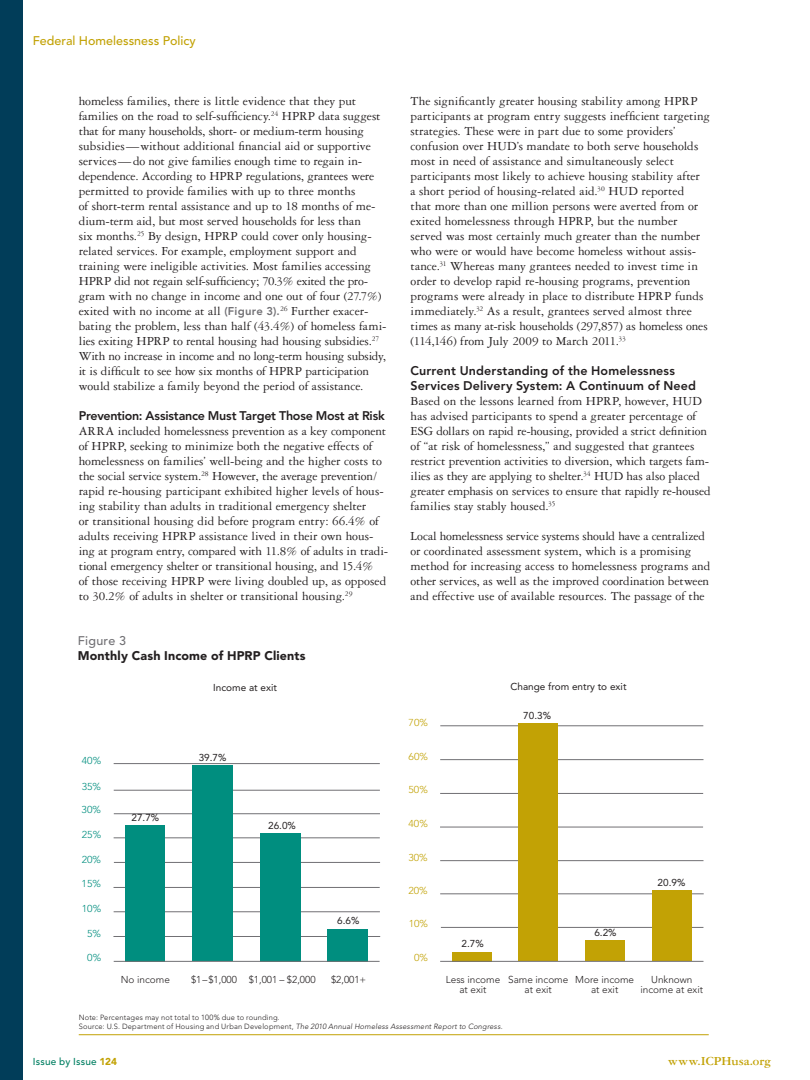
<style>
.page{position:relative;width:810px;height:1080px;background:#fff}
.page>*{position:absolute;margin:0;border:0;box-sizing:border-box;transform-origin:0 0}
.b1{font:13.12px/15px "Garamond Three";letter-spacing:-.005em;color:#231f20}
.b2{font:13.12px/15px "Garamond Three";color:#231f20}
.t1{font:700 13.12px "Garamond Three";letter-spacing:-.005em;color:#c2a205}
.t2{font:800 12.5px/15px "Avenir LT Std";letter-spacing:.01em;color:#231f20}
.t3{font:800 12.5px "Avenir LT Std";letter-spacing:-.02em;color:#231f20}
.figure_title{font:900 12.5px "Avenir LT Std";letter-spacing:.01em;color:#231f20}
.running_head_left{font:500 12.5px "Avenir LT Std";color:#c2a205}
.figure{font:500 12.5px "Avenir LT Std";letter-spacing:.02em;color:#717074}
.t4{font:300 10px/10px "Avenir LT Std";color:#231f20;text-align:center}
.t5{font:10px "Avenir LT Std";color:#231f20}
.t6{font:300 10px "Avenir LT Std";color:#008e7f;scale:1.04 1}
.t7{font:300 10px "Avenir LT Std";color:#c2a205;scale:1.04 1}
.t8{font:500 10px "Avenir LT Std";letter-spacing:.02em;color:#007f62}
.source_issues{font:300 7.5px/8.8px "Avenir LT Std";letter-spacing:.025em;color:#231f20}
.s1{font-family:"Avenir LT Std";font-weight:800;font-size:11.25px;color:#717074}
.s2{font-style:italic}
.s3{font-weight:900;color:#c2a205}
</style>
<div class="page">
<div style="left:0;top:0;width:22px;height:1080px;background:#013d59"></div>
<hr style="left:79px;top:1034px;width:630px;height:1px;background:#c2a205">
<hr style="left:113px;top:936px;width:267px;height:1px;background:#717074">
<hr style="left:114px;top:763px;width:266px;height:1px;background:#717074">
<hr style="left:114px;top:912px;width:266px;height:1px;background:#717074">
<hr style="left:114px;top:887px;width:266px;height:1px;background:#717074">
<hr style="left:114px;top:862px;width:266px;height:1px;background:#717074">
<hr style="left:114px;top:838px;width:266px;height:1px;background:#717074">
<hr style="left:114px;top:814px;width:266px;height:1px;background:#717074">
<hr style="left:114px;top:790px;width:266px;height:1px;background:#717074">
<div style="left:261px;top:833px;width:40px;height:128px;background:#008e7f"></div>
<div style="left:125px;top:825px;width:39px;height:136px;background:#008e7f"></div>
<div style="left:192px;top:766px;width:41px;height:195px;background:#008e7f"></div>
<div style="left:327px;top:929px;width:41px;height:32px;background:#008e7f"></div>
<hr style="left:114px;top:961px;width:266px;height:1px;background:#717074">
<hr style="left:441px;top:927px;width:262px;height:1px;background:#717074">
<hr style="left:440px;top:894px;width:264px;height:1px;background:#717074">
<hr style="left:440px;top:860px;width:263px;height:1px;background:#717074">
<hr style="left:440px;top:827px;width:263px;height:1px;background:#717074">
<hr style="left:440px;top:793px;width:263px;height:1px;background:#717074">
<hr style="left:440px;top:759px;width:263px;height:1px;background:#717074">
<hr style="left:440px;top:726px;width:263px;height:1px;background:#717074">
<div style="left:585px;top:940px;width:39px;height:21px;background:#c2a205"></div>
<div style="left:452px;top:952px;width:39px;height:9px;background:#c2a205"></div>
<div style="left:518px;top:724px;width:39px;height:237px;background:#c2a205"></div>
<div style="left:652px;top:891px;width:39px;height:70px;background:#c2a205"></div>
<hr style="left:440px;top:961px;width:263px;height:1px;background:#717074">
<p class="running_head_left" style="left:33px;top:33px;width:165px">Federal Homelessness Policy</p>
<p class="b1" style="left:79px;top:94px;width:309px">homeless families, there is little evidence that they put families on the road to self-sufficiency.<sup>24</sup> HPRP data suggest that for many households, short- or medium-term housing subsidies—without additional financial aid or supportive services— do not give families enough time to regain in&shy;dependence. According to HPRP regulations, grantees were permitted to provide families with up to three months<br>of short-term rental assistance and up to 18 months of me&shy;dium-term aid, but most served households for less than<br>six months.<sup>25</sup> By design, HPRP could cover only housing&shy;related services. For example, employment support and training were ineligible activities. Most families accessing HPRP did not regain self-sufficiency; 70.3% exited the pro&shy;gram with no change in income and one out of four (27.7%) exited with no income at all <span class="s1">(Figure 3).</span><sup>26</sup> Further exacer&shy;bating the problem, less than half (43.4%) of homeless fami&shy;lies exiting HPRP to rental housing had housing subsidies.<sup>27<br></sup>With no increase in income and no long-term housing subsidy, it is difficult to see how six months of HPRP participation would stabilize a family beyond the period of assistance.</p>
<p class="t3" style="left:79px;top:408px;width:308px">Prevention: Assistance Must Target Those Most at Risk</p>
<p class="b1" style="left:79px;top:424px;width:311px">ARRA included homelessness prevention as a key component of HPRP, seeking to minimize both the negative effects of homelessness on families’ well-being and the higher costs to the social service system.<sup>28</sup> However, the average prevention/ rapid re-housing participant exhibited higher levels of hous&shy;ing stability than adults in traditional emergency shelter<br>or transitional housing did before program entry: 66.4% of adults receiving HPRP assistance lived in their own hous&shy;ing at program entry, compared with 11.8% of adults in tradi&shy;tional emergency shelter or transitional housing, and 15.4%<br>of those receiving HPRP were living doubled up, as opposed to 30.2% of adults in shelter or transitional housing.<sup>29</sup></p>
<p class="b2" style="left:411px;top:94px;width:301px">The significantly greater housing stability among HPRP participants at program entry suggests inefficient targeting strategies. These were in part due to some providers’ confusion over HUD’s mandate to both serve households most in need of assistance and simultaneously select participants most likely to achieve housing stability after<br>a short period of housing-related aid.<sup>30</sup> HUD reported<br>that more than one million persons were averted from or exited homelessness through HPRP, but the number served was most certainly much greater than the number who were or would have become homeless without assis&shy;tance.<sup>31</sup> Whereas many grantees needed to invest time in order to develop rapid re-housing programs, prevention programs were already in place to distribute HPRP funds immediately.<sup>32</sup> As a result, grantees served almost three times as many at-risk households (297,857) as homeless ones (114,146) from July 2009 to March 2011.<sup>33</sup></p>
<p class="t2" style="left:411px;top:363px;width:287px">Current Understanding of the Homelessness<br>Services Delivery System: A Continuum of Need</p>
<p class="b1" style="left:411px;top:394px;width:302px">Based on the lessons learned from HPRP, however, HUD has advised participants to spend a greater percentage of ESG dollars on rapid re-housing, provided a strict definition of “at risk of homelessness,” and suggested that grantees restrict prevention activities to diversion, which targets fam&shy;ilies as they are applying to shelter.<sup>34</sup> HUD has also placed greater emphasis on services to ensure that rapidly re-housed families stay stably housed.<sup>35</sup></p>
<p class="b2" style="left:411px;top:529px;width:301px">Local homelessness service systems should have a centralized or coordinated assessment system, which is a promising method for increasing access to homelessness programs and other services, as well as the improved coordination between and effective use of available resources. The passage of the</p>
<p class="figure" style="left:78px;top:633px;width:50px">Figure 3</p>
<p class="figure_title" style="left:78px;top:648px;width:229px">Monthly Cash Income of HPRP Clients</p>
<p class="t5" style="left:213px;top:682px;width:65px">Income at exit</p>
<p class="t5" style="left:511px;top:681px;width:118px">Change from entry to exit</p>
<p class="t7" style="left:409px;top:716px;width:20px">70%</p>
<p class="t5" style="left:523px;top:710px;width:29px">70.3%</p>
<p class="t6" style="left:82px;top:754px;width:20px">40%</p>
<p class="t5" style="left:199px;top:752px;width:29px">39.7%</p>
<p class="t7" style="left:409px;top:750px;width:20px">60%</p>
<p class="t6" style="left:82px;top:781px;width:20px">35%</p>
<p class="t7" style="left:409px;top:784px;width:20px">50%</p>
<p class="t6" style="left:82px;top:804px;width:20px">30%</p>
<p class="t6" style="left:82px;top:829px;width:20px">25%</p>
<p class="t5" style="left:131px;top:812px;width:29px">27.7%</p>
<p class="t5" style="left:268px;top:819px;width:29px">26.0%</p>
<p class="t7" style="left:409px;top:817px;width:20px">40%</p>
<p class="t6" style="left:82px;top:853px;width:20px">20%</p>
<p class="t7" style="left:408px;top:851px;width:20px">30%</p>
<p class="t6" style="left:82px;top:878px;width:20px">15%</p>
<p class="t7" style="left:408px;top:884px;width:20px">20%</p>
<p class="t5" style="left:658px;top:877px;width:29px">20.9%</p>
<p class="t6" style="left:82px;top:903px;width:20px">10%</p>
<p class="t6" style="left:87px;top:927px;width:15px">5%</p>
<p class="t5" style="left:337px;top:915px;width:24px">6.6%</p>
<p class="t7" style="left:409px;top:918px;width:20px">10%</p>
<p class="t5" style="left:594px;top:927px;width:24px">6.2%</p>
<p class="t5" style="left:462px;top:938px;width:24px">2.7%</p>
<p class="t6" style="left:87px;top:952px;width:15px">0%</p>
<p class="t7" style="left:414px;top:952px;width:15px">0%</p>
<p class="t4" style="left:121px;top:974px;width:51px">No income</p>
<p class="t4" style="left:191px;top:974px;width:126px">$1–$1,000 $1,001 – $2,000</p>
<p class="t4" style="left:331px;top:974px;width:37px">$2,001+</p>
<p class="t4" style="left:446px;top:974px;width:56px">Less income at exit</p>
<p class="t4" style="left:641px;top:974px;width:64px">Unknown income at exit</p>
<p class="t4" style="left:508px;top:974px;width:62px">Same income at exit</p>
<p class="t4" style="left:575px;top:974px;width:60px">More income at exit</p>
<p class="source_issues" style="left:79px;top:1013px;width:425px">Note: Percentages may not total to 100% due to rounding.<br>Source: U.S. Department of Housing and Urban Development, <span class="s2">The 2010 Annual Homeless Assessment Report to Congress.</span></p>
<p class="t8" style="left:33px;top:1056px;width:86px">Issue by Issue <span class="s3">124</span></p>
<p class="t1" style="left:668px;top:1054px;width:105px">www.ICPHusa.org</p>
</div>
